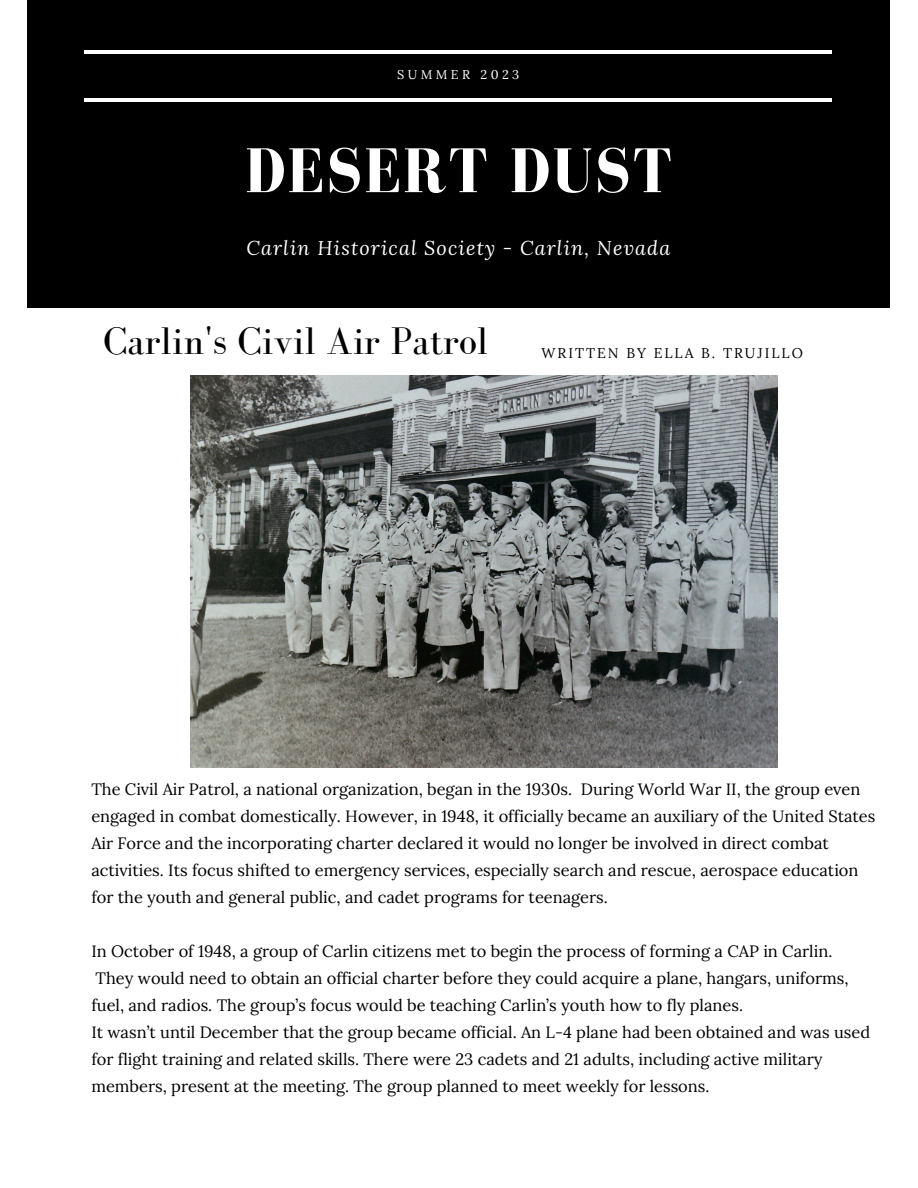
<style>
.page{position:relative;width:918px;height:1188px;background:#fff}
.page>*{position:absolute;margin:0;border:0;box-sizing:border-box;transform-origin:0 0}
.t1{font:700 64.95px "Bodoni FLF";letter-spacing:.03em;color:#fff}
.t2{font:39.6px "Bodoni FLF";color:#000}
.t3{font:italic 19.8px "Lora";letter-spacing:.06em;color:#fff}
.t4{font:16.5px/27px "Lora";color:#000}
.t5{font:14.1px "Lora";letter-spacing:.14em;color:#000}
.t6{font:12.75px "Lora";letter-spacing:.27em;color:#fff}
</style>
<div class="page">
<div style="left:27px;top:0;width:863px;height:308px;background:#000"></div>
<hr style="left:85px;top:99px;width:747px;height:3px;background:#fff">
<hr style="left:85px;top:50px;width:747px;height:3px;background:#fff">
<img style="left:190px;top:376px;width:587px;height:391px">
<p class="t6" style="left:397px;top:66px;width:124px">SUMMER 2023</p>
<p class="t1" style="left:245px;top:135px;width:428px">DESERT DUST</p>
<p class="t3" style="left:246px;top:234px;width:425px">Carlin Historical Society - Carlin, Nevada</p>
<p class="t2" style="left:103px;top:320px;width:386px">Carlin's Civil Air Patrol</p>
<p class="t5" style="left:542px;top:344px;width:263px">WRITTEN BY ELLA B. TRUJILLO</p>
<p class="t4" style="left:91px;top:776px;width:786px">The Civil Air Patrol, a national organization, began in the 1930s. During World War II, the group even engaged in combat domestically. However, in 1948, it officially became an auxiliary of the United States Air Force and the incorporating charter declared it would no longer be involved in direct combat activities. Its focus shifted to emergency services, especially search and rescue, aerospace education for the youth and general public, and cadet programs for teenagers.</p>
<p class="t4" style="left:91px;top:938px;width:759px">In October of 1948, a group of Carlin citizens met to begin the process of forming a CAP in Carlin.<br>They would need to obtain an official charter before they could acquire a plane, hangars, uniforms, fuel, and radios. The group’s focus would be teaching Carlin’s youth how to fly planes.</p>
<p class="t4" style="left:91px;top:1019px;width:780px">It wasn’t until December that the group became official. An L-4 plane had been obtained and was used for flight training and related skills. There were 23 cadets and 21 adults, including active military members, present at the meeting. The group planned to meet weekly for lessons.</p>
</div>
